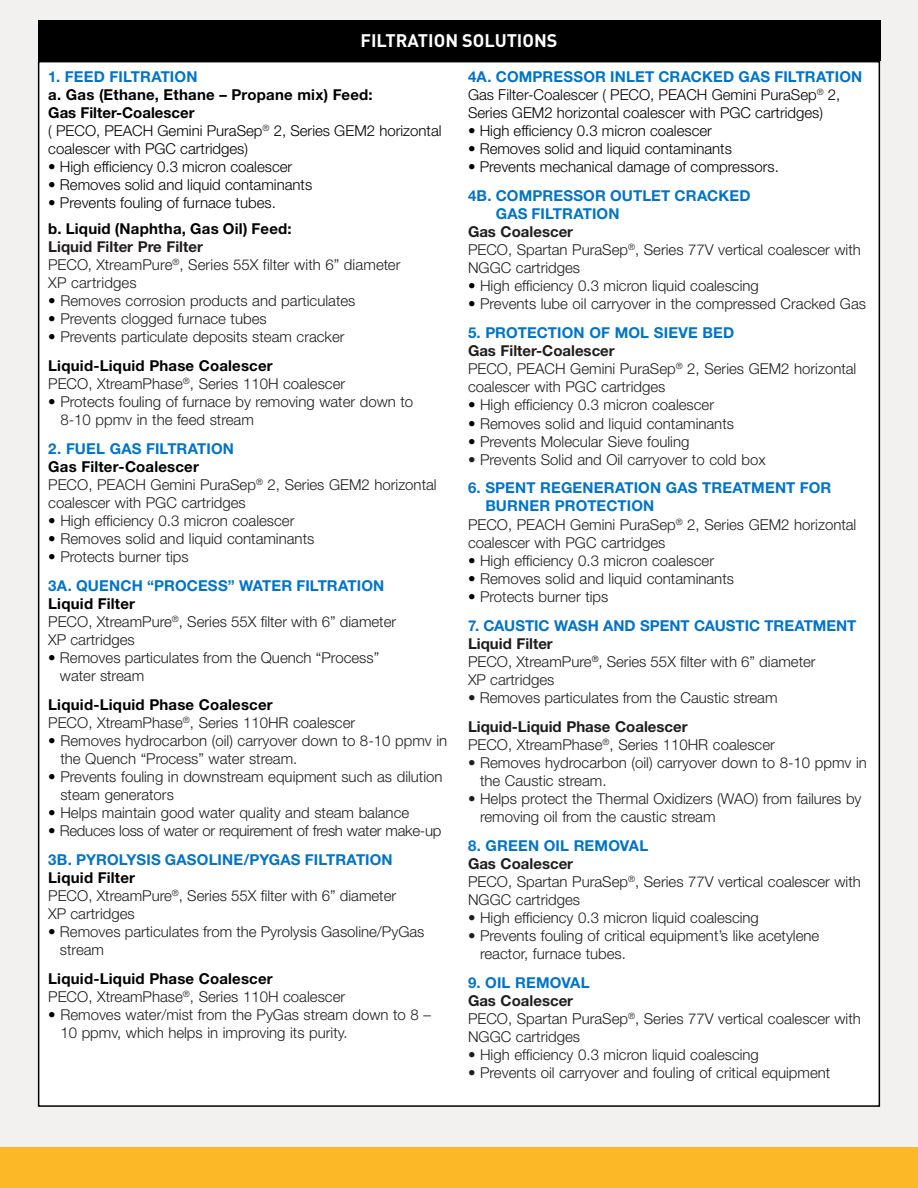
<style>
.page{position:relative;width:918px;height:1188px;background:#fff}
.page>*{position:absolute;margin:0;border:0;box-sizing:border-box;transform-origin:0 0}
.t1{font:700 18px "DINOT";color:#fff}
.List_Paragraph{font:300 15px/18.1px "Helvetica Neue LT Std";color:#201d1d}
.t2{font:300 15px/18px "Helvetica Neue LT Std";color:#221d1e}
.Default{font:300 15px/18px "Helvetica Neue LT Std";color:#000}
.Default-2{font:300 15px/18px "Helvetica Neue LT Std";color:#201d1d}
.Default-3{font:700 15px "Helvetica Neue LT Std";letter-spacing:.015em;color:#000}
.List_Paragraph-2{font:700 15px/18px "Helvetica Neue LT Std";letter-spacing:.005em;color:#0074c8}
.Default-4{font:700 15px/18px "Helvetica Neue LT Std";letter-spacing:.01em;color:#0074c8}
.List_Paragraph-3{font:700 15px "Helvetica Neue LT Std";color:#201d1d}
.List_Paragraph-4{font:300 15px "Helvetica Neue LT Std";letter-spacing:-.02em;color:#201d1d}
.List_Paragraph-5{font:700 15px "Helvetica Neue LT Std";letter-spacing:.015em;color:#000}
.t3{font:700 15px "Helvetica Neue LT Std";color:#221d1e}
.s1{color:#000}
</style>
<div class="page">
<div style="left:0;top:0;width:918px;height:1148px;background:#f2f1f0"></div>
<div style="left:39px;top:62px;width:840px;height:1044px;background:#fff"></div>
<div style="left:38px;top:20px;width:842px;height:41px;background:#000"></div>
<div style="left:0;top:1148px;width:918px;height:40px;background:#fcb826"></div>
<p class="t1" style="left:361px;top:29px;width:198px">FILTRATION SOLUTIONS</p>
<p class="List_Paragraph-2" style="left:48px;top:67px;width:151px">1. FEED FILTRATION</p>
<p class="Default-3" style="left:48px;top:85px;width:326px">a. Gas (Ethane, Ethane – Propane mix) Feed:</p>
<p class="Default-3" style="left:48px;top:103px;width:148px">Gas Filter-Coalescer</p>
<p class="Default" style="left:48px;top:121px;width:395px">( PECO, PEACH Gemini PuraSep<sup>®</sup> 2, Series GEM2 horizontal coalescer with PGC cartridges)</p>
<p class="Default" style="left:48px;top:158px;width:246px">• High efficiency 0.3 micron coalescer</p>
<p class="Default" style="left:48px;top:176px;width:265px">• Removes solid and liquid contaminants</p>
<p class="Default" style="left:48px;top:194px;width:229px">• Prevents fouling of furnace tubes.</p>
<p class="Default-3" style="left:48px;top:219px;width:245px">b. Liquid (Naphtha, Gas Oil) Feed:</p>
<p class="t3" style="left:48px;top:237px;width:156px">Liquid Filter Pre Filter</p>
<p class="t2" style="left:48px;top:255px;width:354px">PECO, XtreamPure<sup>®</sup>, Series 55X filter with 6” diameter<br>XP cartridges</p>
<p class="t2" style="left:48px;top:291px;width:309px"><span class="s1">•</span> Removes corrosion products and particulates</p>
<p class="t2" style="left:48px;top:309px;width:220px"><span class="s1">•</span> Prevents clogged furnace tubes</p>
<p class="t2" style="left:48px;top:328px;width:298px"><span class="s1">•</span> Prevents particulate deposits steam cracker</p>
<p class="Default-3" style="left:48px;top:356px;width:226px">Liquid-Liquid Phase Coalescer</p>
<p class="t2" style="left:48px;top:374px;width:298px">PECO, XtreamPhase<sup>®</sup>, Series 110H coalescer</p>
<p class="t2" style="left:60px;top:392px;width:354px;text-indent:-12px"><span class="s1">•</span> Protects fouling of furnace by removing water down to<br>8-10 ppmv in the feed stream</p>
<p class="List_Paragraph-2" style="left:48px;top:439px;width:187px">2. FUEL GAS FILTRATION</p>
<p class="Default-3" style="left:48px;top:457px;width:152px">Gas Filter-Coalescer</p>
<p class="t2" style="left:48px;top:475px;width:390px">PECO, PEACH Gemini PuraSep<sup>®</sup> 2, Series GEM2 horizontal coalescer with PGC cartridges</p>
<p class="t2" style="left:48px;top:511px;width:248px"><span class="s1">•</span> High efficiency 0.3 micron coalescer</p>
<p class="t2" style="left:48px;top:529px;width:268px"><span class="s1">•</span> Removes solid and liquid contaminants</p>
<p class="t2" style="left:48px;top:547px;width:142px"><span class="s1">•</span> Protects burner tips</p>
<p class="Default-4" style="left:48px;top:576px;width:338px">3A. QUENCH “PROCESS” WATER FILTRATION</p>
<p class="List_Paragraph-5" style="left:48px;top:594px;width:88px">Liquid Filter</p>
<p class="Default-2" style="left:48px;top:612px;width:349px">PECO, XtreamPure<sup>®</sup>, Series 55X filter with 6” diameter<br>XP cartridges</p>
<p class="Default-2" style="left:60px;top:648px;width:321px;text-indent:-12px"><span class="s1">•</span> Removes particulates from the Quench “Process” water stream</p>
<p class="Default-3" style="left:48px;top:695px;width:226px">Liquid-Liquid Phase Coalescer</p>
<p class="List_Paragraph" style="left:48px;top:713px;width:308px">PECO, XtreamPhase<sup>®</sup>, Series 110HR coalescer</p>
<p class="List_Paragraph" style="left:60px;top:731px;width:388px;text-indent:-12px"><span class="s1">•</span> Removes hydrocarbon (oil) carryover down to 8-10 ppmv in the Quench “Process” water stream.</p>
<p class="List_Paragraph" style="left:60px;top:768px;width:384px;text-indent:-12px"><span class="s1">•</span> Prevents fouling in downstream equipment such as dilution steam generators</p>
<p class="List_Paragraph" style="left:48px;top:804px;width:362px"><span class="s1">•</span> Helps maintain good water quality and steam balance</p>
<p class="List_Paragraph-4" style="left:48px;top:822px;width:395px"><span class="s1">•</span> Reduces loss of water or requirement of fresh water make-up</p>
<p class="Default-4" style="left:48px;top:851px;width:346px">3B. PYROLYSIS GASOLINE/PYGAS FILTRATION</p>
<p class="List_Paragraph-5" style="left:48px;top:869px;width:88px">Liquid Filter</p>
<p class="Default-2" style="left:48px;top:887px;width:349px">PECO, XtreamPure<sup>®</sup>, Series 55X filter with 6” diameter<br>XP cartridges</p>
<p class="Default-2" style="left:60px;top:923px;width:366px;text-indent:-12px"><span class="s1">•</span> Removes particulates from the Pyrolysis Gasoline/PyGas stream</p>
<p class="Default-3" style="left:48px;top:970px;width:226px">Liquid-Liquid Phase Coalescer</p>
<p class="t2" style="left:48px;top:988px;width:298px">PECO, XtreamPhase<sup>®</sup>, Series 110H coalescer</p>
<p class="t2" style="left:60px;top:1006px;width:372px;text-indent:-12px"><span class="s1">•</span> Removes water/mist from the PyGas stream down to 8 –<br>10 ppmv, which helps in improving its purity.</p>
<p class="Default-4" style="left:468px;top:67px;width:396px">4A. COMPRESSOR INLET CRACKED GAS FILTRATION</p>
<p class="Default" style="left:468px;top:85px;width:374px">Gas Filter-Coalescer ( PECO, PEACH Gemini PuraSep<sup>®</sup> 2,<br>Series GEM2 horizontal coalescer with PGC cartridges)</p>
<p class="Default" style="left:468px;top:122px;width:246px">• High efficiency 0.3 micron coalescer</p>
<p class="Default" style="left:468px;top:140px;width:265px">• Removes solid and liquid contaminants</p>
<p class="Default" style="left:468px;top:158px;width:312px">• Prevents mechanical damage of compressors.</p>
<p class="Default-4" style="left:496px;top:186px;width:256px;text-indent:-28px">4B. COMPRESSOR OUTLET CRACKED<br>GAS FILTRATION</p>
<p class="List_Paragraph-3" style="left:468px;top:222px;width:107px">Gas Coalescer</p>
<p class="List_Paragraph" style="left:468px;top:241px;width:394px">PECO, Spartan PuraSep<sup>®</sup>, Series 77V vertical coalescer with<br>NGGC cartridges</p>
<p class="List_Paragraph" style="left:468px;top:277px;width:292px"><span class="s1">•</span> High efficiency 0.3 micron liquid coalescing</p>
<p class="List_Paragraph" style="left:468px;top:295px;width:400px"><span class="s1">•</span> Prevents lube oil carryover in the compressed Cracked Gas</p>
<p class="List_Paragraph-2" style="left:468px;top:323px;width:268px">5. PROTECTION OF MOL SIEVE BED</p>
<p class="List_Paragraph-3" style="left:468px;top:342px;width:148px">Gas Filter-Coalescer</p>
<p class="List_Paragraph" style="left:468px;top:360px;width:390px">PECO, PEACH Gemini PuraSep<sup>®</sup> 2, Series GEM2 horizontal coalescer with PGC cartridges</p>
<p class="List_Paragraph" style="left:468px;top:396px;width:248px"><span class="s1">•</span> High efficiency 0.3 micron coalescer</p>
<p class="List_Paragraph" style="left:468px;top:414px;width:268px"><span class="s1">•</span> Removes solid and liquid contaminants</p>
<p class="List_Paragraph" style="left:468px;top:432px;width:223px"><span class="s1">•</span> Prevents Molecular Sieve fouling</p>
<p class="List_Paragraph" style="left:468px;top:450px;width:299px">• Prevents Solid and Oil carryover to cold box</p>
<p class="List_Paragraph-2" style="left:485px;top:479px;width:348px;text-indent:-17px">6. SPENT REGENERATION GAS TREATMENT FOR<br>BURNER PROTECTION</p>
<p class="t2" style="left:468px;top:515px;width:390px">PECO, PEACH Gemini PuraSep<sup>®</sup> 2, Series GEM2 horizontal coalescer with PGC cartridges</p>
<p class="t2" style="left:468px;top:551px;width:248px"><span class="s1">•</span> High efficiency 0.3 micron coalescer</p>
<p class="t2" style="left:468px;top:569px;width:268px"><span class="s1">•</span> Removes solid and liquid contaminants</p>
<p class="t2" style="left:468px;top:587px;width:142px"><span class="s1">•</span> Protects burner tips</p>
<p class="List_Paragraph-2" style="left:468px;top:616px;width:390px">7. CAUSTIC WASH AND SPENT CAUSTIC TREATMENT</p>
<p class="List_Paragraph-3" style="left:468px;top:634px;width:86px">Liquid Filter</p>
<p class="Default-2" style="left:468px;top:652px;width:349px">PECO, XtreamPure<sup>®</sup>, Series 55X filter with 6” diameter<br>XP cartridges</p>
<p class="Default-2" style="left:468px;top:688px;width:311px">• Removes particulates from the Caustic stream</p>
<p class="List_Paragraph-3" style="left:468px;top:717px;width:221px">Liquid-Liquid Phase Coalescer</p>
<p class="List_Paragraph" style="left:468px;top:735px;width:308px">PECO, XtreamPhase<sup>®</sup>, Series 110HR coalescer</p>
<p class="List_Paragraph" style="left:480px;top:753px;width:388px;text-indent:-12px">• Removes hydrocarbon (oil) carryover down to 8-10 ppmv in the Caustic stream.</p>
<p class="List_Paragraph" style="left:480px;top:789px;width:383px;text-indent:-12px">• Helps protect the Thermal Oxidizers (WAO) from failures by removing oil from the caustic stream</p>
<p class="List_Paragraph-2" style="left:468px;top:836px;width:182px">8. GREEN OIL REMOVAL</p>
<p class="List_Paragraph-3" style="left:468px;top:854px;width:107px">Gas Coalescer</p>
<p class="List_Paragraph" style="left:468px;top:872px;width:394px">PECO, Spartan PuraSep<sup>®</sup>, Series 77V vertical coalescer with<br>NGGC cartridges</p>
<p class="List_Paragraph" style="left:468px;top:908px;width:292px">• High efficiency 0.3 micron liquid coalescing</p>
<p class="List_Paragraph" style="left:480px;top:927px;width:341px;text-indent:-12px">• Prevents fouling of critical equipment’s like acetylene reactor, furnace tubes.</p>
<p class="List_Paragraph-2" style="left:468px;top:973px;width:123px">9. OIL REMOVAL</p>
<p class="List_Paragraph-3" style="left:468px;top:991px;width:107px">Gas Coalescer</p>
<p class="List_Paragraph" style="left:468px;top:1009px;width:394px">PECO, Spartan PuraSep<sup>®</sup>, Series 77V vertical coalescer with<br>NGGC cartridges</p>
<p class="List_Paragraph" style="left:468px;top:1046px;width:292px">• High efficiency 0.3 micron liquid coalescing</p>
<p class="List_Paragraph" style="left:468px;top:1064px;width:364px">• Prevents oil carryover and fouling of critical equipment</p>
</div>
